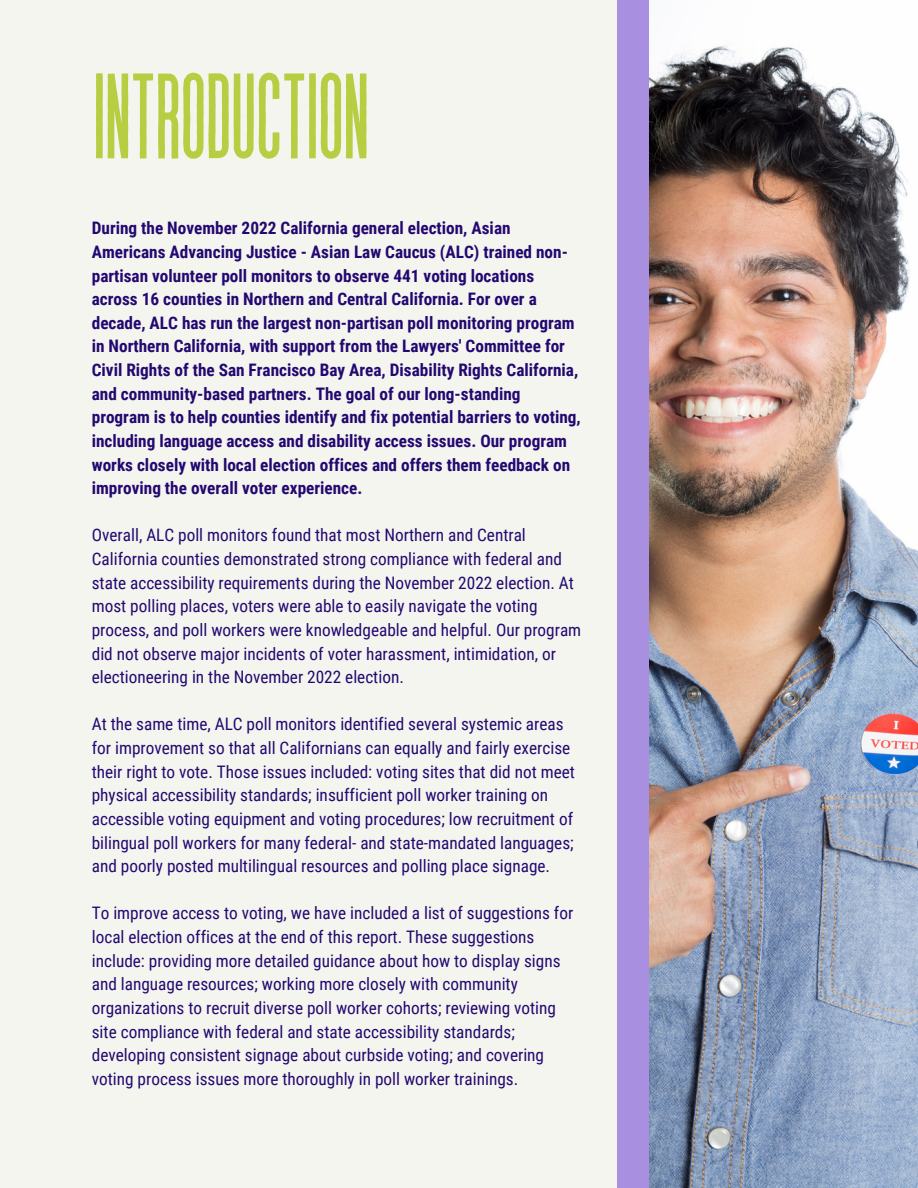
<style>
.page{position:relative;width:918px;height:1188px;background:#f5f5ef}
.page>*{position:absolute;margin:0;border:0;box-sizing:border-box;transform-origin:0 0}
.t1{font:121.35px "Revive 80 Tall";letter-spacing:-.03em;color:#b7ce43}
.t2{font:17.25px/23.7px "Roboto Condensed";color:#230871}
.t3{font:700 17.25px/23.7px "Roboto Condensed";color:#230871}
</style>
<div class="page">
<div style="left:617px;top:0;width:301px;height:1188px;background:#a88fdf"></div>
<img style="left:650px;top:0;width:268px;height:1188px">
<p class="t1" style="left:92px;top:54px;width:281px">INTRODUCTION</p>
<p class="t3" style="left:92px;top:217px;width:491px">During the November 2022 California general election, Asian Americans Advancing Justice - Asian Law Caucus (ALC) trained non&shy;partisan volunteer poll monitors to observe 441 voting locations across 16 counties in Northern and Central California. For over a decade, ALC has run the largest non-partisan poll monitoring program in Northern California, with support from the Lawyers' Committee for Civil Rights of the San Francisco Bay Area, Disability Rights California, and community-based partners. The goal of our long-standing program is to help counties identify and fix potential barriers to voting, including language access and disability access issues. Our program works closely with local election offices and offers them feedback on improving the overall voter experience.</p>
<p class="t2" style="left:92px;top:524px;width:491px">Overall, ALC poll monitors found that most Northern and Central California counties demonstrated strong compliance with federal and state accessibility requirements during the November 2022 election. At most polling places, voters were able to easily navigate the voting process, and poll workers were knowledgeable and helpful. Our program did not observe major incidents of voter harassment, intimidation, or electioneering in the November 2022 election.</p>
<p class="t2" style="left:92px;top:713px;width:485px">At the same time, ALC poll monitors identified several systemic areas for improvement so that all Californians can equally and fairly exercise their right to vote. Those issues included: voting sites that did not meet physical accessibility standards; insufficient poll worker training on accessible voting equipment and voting procedures; low recruitment of bilingual poll workers for many federal- and state-mandated languages; and poorly posted multilingual resources and polling place signage.</p>
<p class="t2" style="left:92px;top:902px;width:483px">To improve access to voting, we have included a list of suggestions for local election offices at the end of this report. These suggestions include: providing more detailed guidance about how to display signs and language resources; working more closely with community organizations to recruit diverse poll worker cohorts; reviewing voting site compliance with federal and state accessibility standards; developing consistent signage about curbside voting; and covering voting process issues more thoroughly in poll worker trainings.</p>
</div>
